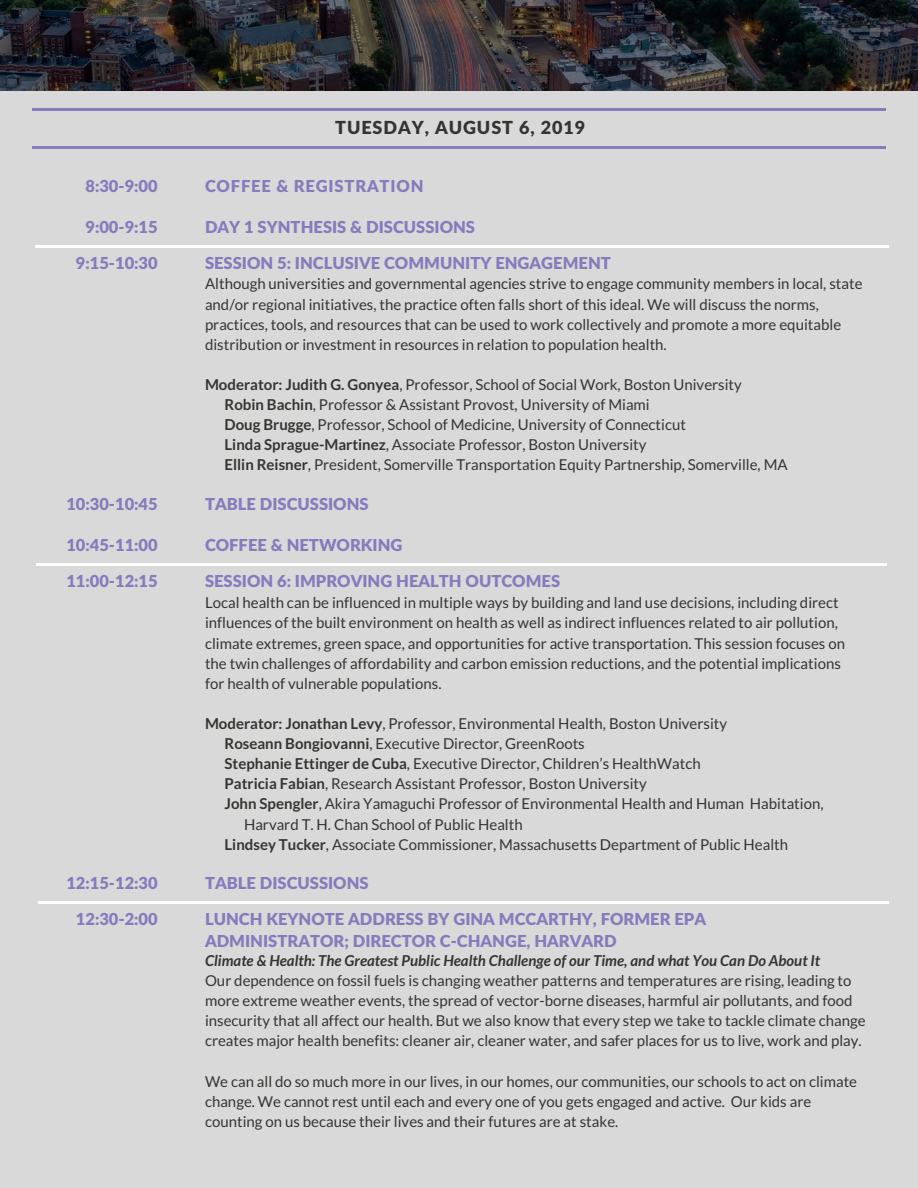
<style>
.page{position:relative;width:918px;height:1188px;background:#fff}
.page>*{position:absolute;margin:0;border:0;box-sizing:border-box;transform-origin:0 0}
.t1{font:900 18px "Lato Latin";letter-spacing:.05em;color:#343431}
.t2{font:900 16.5px/22.2px "Lato Latin";color:#857cbd}
.t3{font:900 16.5px "Lato Latin";letter-spacing:.05em;color:#857cbd}
.t4{font:15px/20.1px "Lato";color:#343431}
.t5{font:italic 700 15px "Lato";color:#343431}
.s1{font-weight:700}
</style>
<div class="page">
<img style="left:0;top:0;width:918px;height:92px">
<div style="left:0;top:92px;width:918px;height:1096px;background:#d9d9d9"></div>
<hr style="left:32px;top:108px;width:853px;height:3px;background:#857cbd">
<hr style="left:32px;top:146px;width:853px;height:2px;background:#857cbd">
<hr style="left:36px;top:245px;width:853px;height:2px;background:#fff">
<hr style="left:38px;top:901px;width:851px;height:2px;background:#fff">
<hr style="left:36px;top:563px;width:851px;height:2px;background:#fff">
<p class="t1" style="left:335px;top:116px;width:251px">TUESDAY, AUGUST 6, 2019</p>
<p class="t2" style="left:86px;top:174px;width:74px">8:30-9:00</p>
<p class="t3" style="left:205px;top:176px;width:220px">COFFEE &amp; REGISTRATION</p>
<p class="t2" style="left:85px;top:215px;width:74px">9:00-9:15</p>
<p class="t2" style="left:205px;top:215px;width:272px">DAY 1 SYNTHESIS &amp; DISCUSSIONS</p>
<p class="t2" style="left:76px;top:251px;width:83px">9:15-10:30</p>
<p class="t2" style="left:205px;top:251px;width:407px">SESSION 5: INCLUSIVE COMMUNITY ENGAGEMENT</p>
<p class="t4" style="left:205px;top:274px;width:659px">Although universities and governmental agencies strive to engage community members in local, state and/or regional initiatives, the practice often falls short of this ideal. We will discuss the norms, practices, tools, and resources that can be used to work collectively and promote a more equitable distribution or investment in resources in relation to population health.</p>
<p class="t4" style="left:225px;top:374px;width:565px;text-indent:-19px"><span class="s1">Moderator: Judith G. Gonyea</span>, Professor, School of Social Work, Boston University<br><span class="s1">Robin Bachin</span>, Professor &amp; Assistant Provost, University of Miami<br><span class="s1">Doug Brugge</span>, Professor, School of Medicine, University of Connecticut<br><span class="s1">Linda Sprague-Martinez</span>, Associate Professor, Boston University<br><span class="s1">Ellin Reisner</span>, President, Somerville Transportation Equity Partnership, Somerville, MA</p>
<p class="t2" style="left:66px;top:492px;width:93px">10:30-10:45</p>
<p class="t2" style="left:66px;top:533px;width:93px">10:45-11:00</p>
<p class="t2" style="left:205px;top:533px;width:199px">COFFEE &amp; NETWORKING</p>
<p class="t2" style="left:66px;top:569px;width:93px">11:00-12:15</p>
<p class="t2" style="left:205px;top:569px;width:357px">SESSION 6: IMPROVING HEALTH OUTCOMES</p>
<p class="t4" style="left:205px;top:593px;width:642px">Local health can be influenced in multiple ways by building and land use decisions, including direct influences of the built environment on health as well as indirect influences related to air pollution, climate extremes, green space, and opportunities for active transportation. This session focuses on the twin challenges of affordability and carbon emission reductions, and the potential implications for health of vulnerable populations.</p>
<p class="t4" style="left:205px;top:713px;width:524px"><span class="s1">Moderator: Jonathan Levy</span>, Professor, Environmental Health, Boston University</p>
<p class="t4" style="left:225px;top:733px;width:362px"><span class="s1">Roseann Bongiovanni</span>, Executive Director, GreenRoots</p>
<p class="t4" style="left:225px;top:753px;width:478px"><span class="s1">Stephanie Ettinger de Cuba</span>, Executive Director, Children’s HealthWatch</p>
<p class="t4" style="left:225px;top:773px;width:424px"><span class="s1">Patricia Fabian</span>, Research Assistant Professor, Boston University</p>
<p class="t4" style="left:225px;top:794px;width:601px"><span class="s1">John Spengler</span>, Akira Yamaguchi Professor of Environmental Health and Human Habitation,</p>
<p class="t4" style="left:244px;top:814px;width:280px">Harvard T. H. Chan School of Public Health</p>
<p class="t4" style="left:225px;top:834px;width:565px"><span class="s1">Lindsey Tucker</span>, Associate Commissioner, Massachusetts Department of Public Health</p>
<p class="t2" style="left:66px;top:871px;width:93px">12:15-12:30</p>
<p class="t2" style="left:205px;top:871px;width:165px">TABLE DISCUSSIONS</p>
<p class="t2" style="left:76px;top:907px;width:83px">12:30-2:00</p>
<p class="t2" style="left:205px;top:907px;width:503px">LUNCH KEYNOTE ADDRESS BY GINA MCCARTHY, FORMER EPA<br>ADMINISTRATOR; DIRECTOR C-CHANGE, HARVARD</p>
<p class="t5" style="left:205px;top:951px;width:617px">Climate &amp; Health: The Greatest Public Health Challenge of our Time, and what You Can Do About It</p>
<p class="t4" style="left:205px;top:970px;width:662px">Our dependence on fossil fuels is changing weather patterns and temperatures are rising, leading to more extreme weather events, the spread of vector-borne diseases, harmful air pollutants, and food insecurity that all affect our health. But we also know that every step we take to tackle climate change creates major health benefits: cleaner air, cleaner water, and safer places for us to live, work and play.</p>
<p class="t4" style="left:205px;top:1071px;width:654px">We can all do so much more in our lives, in our homes, our communities, our schools to act on climate change. We cannot rest until each and every one of you gets engaged and active. Our kids are counting on us because their lives and their futures are at stake.</p>
<p class="t2" style="left:205px;top:492px;width:165px">TABLE DISCUSSIONS</p>
</div>
